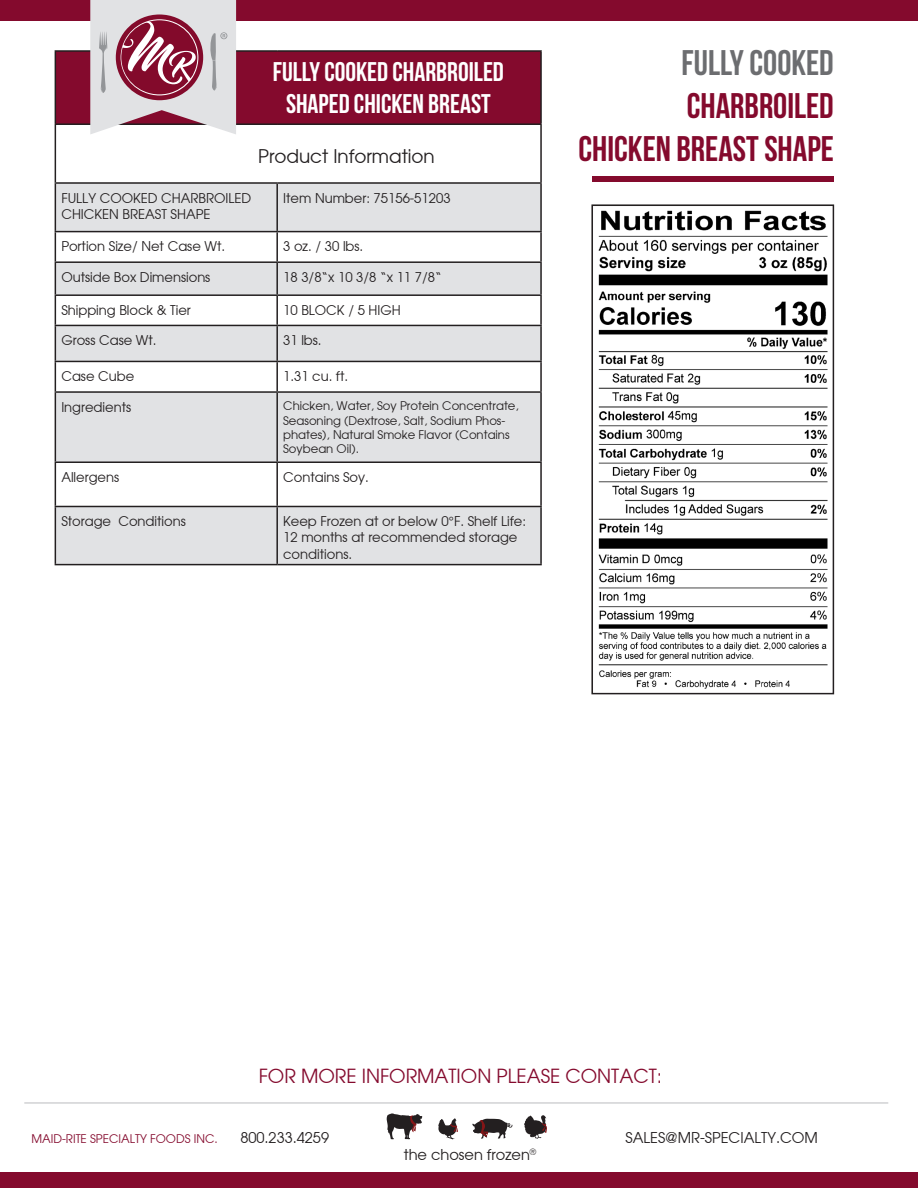
<style>
.page{position:relative;width:918px;height:1188px;background:#fff}
.page>*{position:absolute;margin:0;border:0;box-sizing:border-box;transform-origin:0 0}
.t1{font:35.55px/42.8px "Bebas Neue";color:#6c6d70}
.t2{font:35.55px "Bebas Neue";color:#840a2d}
.t3{font:27px/32.4px "Bebas Neue";color:#fff;text-align:center}
.t4{font:19.5px "Atilla Normal";color:#840a2d}
.t5{font:18.9px "Atilla Normal";color:#231f20}
.t6{font:15px "Atilla Normal";color:#231f20}
.t7{font:13.5px/16.2px "Atilla Normal";color:#231f20}
.t8{font:12px/14.4px "Atilla Normal";color:#231f20}
.t9{font:12px "Atilla Normal";color:#840a2d}
.s1{color:#840a2d}
.s2{font-family:"Times"}
</style>
<div class="page">
<svg style="left:387px;top:1113px;width:36px;height:26px"></svg>
<svg style="left:438px;top:1118px;width:20px;height:22px"></svg>
<svg style="left:472px;top:1118px;width:41px;height:21px"></svg>
<svg style="left:524px;top:1115px;width:23px;height:24px"></svg>
<hr style="left:24px;top:1102px;width:864px;height:2px;background:#d1d2d4">
<div style="left:0;top:1172px;width:918px;height:16px;background:#840a2d"></div>
<div style="left:55px;top:51px;width:486px;height:73px;background:#840a2d"></div>
<svg style="left:56px;top:184px;width:484px;height:380px;fill:#e1e2e4"></svg>
<hr style="left:540px;top:52px;width:2px;height:71px;background:#231f20">
<hr style="left:55px;top:125px;width:1px;height:57px;background:#231f20">
<hr style="left:540px;top:125px;width:2px;height:57px;background:#231f20">
<hr style="left:55px;top:184px;width:1px;height:47px;background:#231f20">
<hr style="left:276px;top:184px;width:2px;height:47px;background:#231f20">
<hr style="left:540px;top:184px;width:2px;height:47px;background:#231f20">
<hr style="left:55px;top:231px;width:222px;height:1px;background:#231f20">
<svg style="left:55px;top:232px;width:1px;height:29px"></svg>
<hr style="left:277px;top:231px;width:265px;height:1px;background:#231f20">
<hr style="left:276px;top:232px;width:2px;height:29px;background:#231f20">
<hr style="left:540px;top:232px;width:2px;height:29px;background:#231f20">
<hr style="left:55px;top:261px;width:222px;height:2px;background:#231f20">
<hr style="left:55px;top:263px;width:1px;height:31px;background:#231f20">
<hr style="left:277px;top:261px;width:265px;height:2px;background:#231f20">
<hr style="left:276px;top:263px;width:2px;height:31px;background:#231f20">
<hr style="left:540px;top:263px;width:2px;height:31px;background:#231f20">
<hr style="left:55px;top:294px;width:222px;height:2px;background:#231f20">
<svg style="left:55px;top:296px;width:1px;height:29px"></svg>
<hr style="left:277px;top:294px;width:265px;height:2px;background:#231f20">
<hr style="left:276px;top:296px;width:2px;height:29px;background:#231f20">
<hr style="left:540px;top:296px;width:2px;height:29px;background:#231f20">
<hr style="left:55px;top:325px;width:222px;height:1px;background:#231f20">
<hr style="left:55px;top:326px;width:1px;height:35px;background:#231f20">
<hr style="left:277px;top:325px;width:265px;height:1px;background:#231f20">
<hr style="left:276px;top:326px;width:2px;height:35px;background:#231f20">
<hr style="left:540px;top:326px;width:2px;height:35px;background:#231f20">
<hr style="left:55px;top:361px;width:222px;height:1px;background:#231f20">
<svg style="left:55px;top:362px;width:1px;height:29px"></svg>
<hr style="left:277px;top:361px;width:265px;height:1px;background:#231f20">
<hr style="left:276px;top:362px;width:2px;height:29px;background:#231f20">
<hr style="left:540px;top:362px;width:2px;height:29px;background:#231f20">
<hr style="left:55px;top:391px;width:222px;height:2px;background:#231f20">
<hr style="left:55px;top:393px;width:1px;height:68px;background:#231f20">
<hr style="left:277px;top:391px;width:265px;height:2px;background:#231f20">
<hr style="left:276px;top:393px;width:2px;height:68px;background:#231f20">
<hr style="left:540px;top:393px;width:2px;height:68px;background:#231f20">
<hr style="left:55px;top:461px;width:222px;height:2px;background:#231f20">
<hr style="left:55px;top:463px;width:1px;height:43px;background:#231f20">
<hr style="left:277px;top:461px;width:265px;height:2px;background:#231f20">
<hr style="left:276px;top:463px;width:2px;height:43px;background:#231f20">
<hr style="left:540px;top:463px;width:2px;height:43px;background:#231f20">
<hr style="left:55px;top:506px;width:222px;height:1px;background:#231f20">
<hr style="left:55px;top:507px;width:1px;height:57px;background:#231f20">
<hr style="left:277px;top:506px;width:265px;height:1px;background:#231f20">
<hr style="left:276px;top:507px;width:2px;height:57px;background:#231f20">
<hr style="left:540px;top:507px;width:2px;height:57px;background:#231f20">
<hr style="left:55px;top:564px;width:222px;height:1px;background:#231f20">
<hr style="left:277px;top:564px;width:265px;height:1px;background:#231f20">
<hr style="left:55px;top:50px;width:222px;height:2px;background:#231f20">
<hr style="left:55px;top:52px;width:1px;height:71px;background:#231f20">
<hr style="left:277px;top:50px;width:265px;height:2px;background:#231f20">
<hr style="left:55px;top:123px;width:222px;height:2px;background:#231f20">
<hr style="left:277px;top:123px;width:265px;height:2px;background:#231f20">
<hr style="left:55px;top:182px;width:222px;height:2px;background:#231f20">
<hr style="left:277px;top:182px;width:265px;height:2px;background:#231f20">
<div style="left:0;top:0;width:918px;height:20px;background:#840a2d"></div>
<div style="left:592px;top:176px;width:241px;height:6px;background:#840a2d"></div>
<svg style="left:90px;top:0;width:146px;height:134px"></svg>
<img style="left:598px;top:210px;width:230px;height:479px">
<div style="left:591px;top:204px;width:243px;height:490px;border:2px solid #231f20"></div>
<p class="t3" style="left:273px;top:55px;width:233px">FULLY COOKED CHARBROILED<br>SHAPED CHICKEN BREAST</p>
<p class="t1" style="left:682px;top:41px;width:154px">FULLY COOKED<br><span class="s1">CHARBROILED</span></p>
<p class="t2" style="left:579px;top:129px;width:257px">CHICKEN BREAST SHAPE</p>
<p class="t5" style="left:258px;top:144px;width:178px">Product Information</p>
<p class="t7" style="left:61px;top:189px;width:191px">FULLY COOKED CHARBROILED<br>CHICKEN BREAST SHAPE</p>
<p class="t7" style="left:283px;top:189px;width:169px">Item Number: 75156-51203</p>
<p class="t7" style="left:61px;top:238px;width:165px">Portion Size/ Net Case Wt.</p>
<p class="t7" style="left:283px;top:238px;width:82px">3 oz. / 30 lbs.</p>
<p class="t7" style="left:61px;top:268px;width:151px">Outside Box Dimensions</p>
<p class="t7" style="left:283px;top:268px;width:160px">18 3/8“x 10 3/8 “x 11 7/8“</p>
<p class="t7" style="left:61px;top:301px;width:131px">Shipping Block &amp; Tier</p>
<p class="t7" style="left:283px;top:301px;width:119px">10 BLOCK / 5 HIGH</p>
<p class="t7" style="left:61px;top:332px;width:97px">Gross Case Wt.</p>
<p class="t7" style="left:283px;top:332px;width:40px">31 lbs.</p>
<p class="t7" style="left:61px;top:368px;width:74px">Case Cube</p>
<p class="t7" style="left:283px;top:368px;width:66px">1.31 cu. ft.</p>
<p class="t7" style="left:61px;top:398px;width:71px">Ingredients</p>
<p class="t8" style="left:283px;top:398px;width:237px">Chicken, Water, Soy Protein Concentrate, Seasoning (Dextrose, Salt, Sodium Phos&shy;phates), Natural Smoke Flavor (Contains Soybean Oil).</p>
<p class="t7" style="left:61px;top:469px;width:59px">Allergens</p>
<p class="t7" style="left:283px;top:469px;width:87px">Contains Soy.</p>
<p class="t7" style="left:61px;top:513px;width:126px">Storage Conditions</p>
<p class="t7" style="left:283px;top:513px;width:244px">Keep Frozen at or below 0<span class="s2">°</span>F. Shelf Life:<br>12 months at recommended storage conditions.</p>
<p class="t4" style="left:259px;top:1063px;width:405px">FOR MORE INFORMATION PLEASE CONTACT:</p>
<p class="t9" style="left:32px;top:1131px;width:188px">MAID-RITE SPECIALTY FOODS INC.</p>
<p class="t6" style="left:240px;top:1128px;width:90px">800.233.4259</p>
<p class="t6" style="left:626px;top:1128px;width:194px">SALES@MR-SPECIALTY.COM</p>
<p class="t6" style="left:404px;top:1145px;width:134px">the chosen frozen<sup>®</sup></p>
</div>
